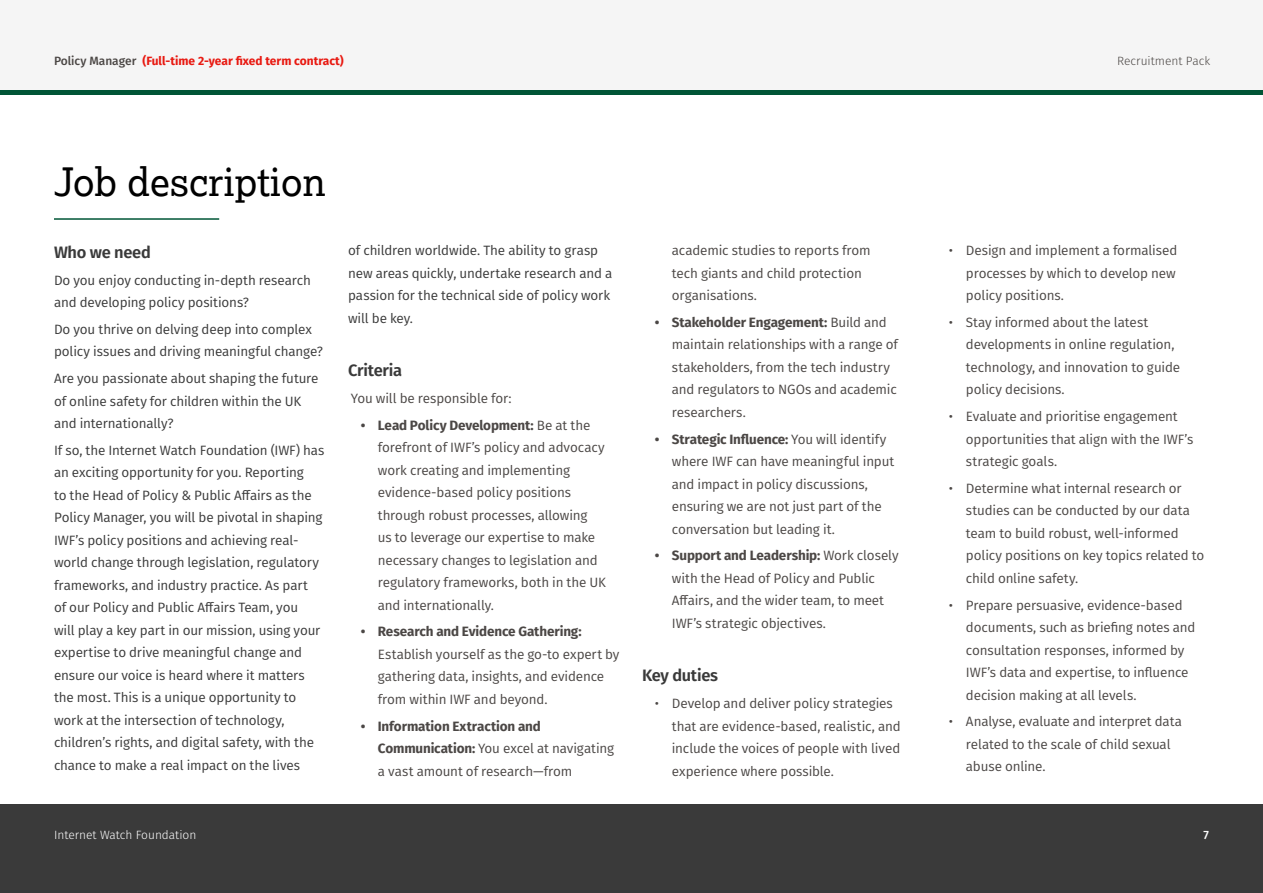
<style>
.page{position:relative;width:1263px;height:893px;background:#fff}
.page>*{position:absolute;margin:0;border:0;box-sizing:border-box;transform-origin:0 0}
.t1{font:39px "Lexia";color:#000}
.t2{font:600 16.5px "Fira Sans";letter-spacing:-.015em;color:#3a3a3a}
.t3{font:13.5px/22.5px "Fira Sans";letter-spacing:-.01em;color:#4b4745}
.t4{font:13.5px/22.5px "Fira Sans";letter-spacing:-.01em;color:#3a3a3a}
.t5{font:700 13.5px "Fira Sans";letter-spacing:-.01em;color:#4b4745}
.t6{font:700 12px "Fira Sans";color:#e81911}
.t7{font:300 12px "Fira Sans";color:#fff}
.t8{font:300 12px "Fira Sans";color:#4b4745}
.t9{font:500 12px "Fira Sans";color:#fff}
.s1{font-weight:500;color:#4b4745}
.s2{font-weight:700}
</style>
<div class="page">
<div style="left:0;top:0;width:1263px;height:91px;background:#f5f5f5"></div>
<div style="left:0;top:805px;width:1263px;height:88px;background:#3a3a3a"></div>
<div style="left:0;top:90px;width:1263px;height:5px;background:#005536"></div>
<hr style="left:54px;top:218px;width:165px;height:2px;background:#005536">
<p class="t6" style="left:54px;top:51px;width:291px"><span class="s1">Policy Manager</span> (Full-time 2-year fixed term contract)</p>
<p class="t8" style="left:1117px;top:52px;width:95px">Recruitment Pack</p>
<h1 class="t1" style="left:54px;top:158px;width:273px">Job description</h1>
<p class="t2" style="left:54px;top:239px;width:98px">Who we need</p>
<p class="t4" style="left:54px;top:268px;width:258px">Do you enjoy conducting in-depth research and developing policy positions?</p>
<p class="t4" style="left:54px;top:318px;width:270px">Do you thrive on delving deep into complex policy issues and driving meaningful change?</p>
<p class="t4" style="left:54px;top:367px;width:266px">Are you passionate about shaping the future of online safety for children within the UK and internationally?</p>
<p class="t4" style="left:54px;top:439px;width:272px">If so, the Internet Watch Foundation (IWF) has an exciting opportunity for you. Reporting<br>to the Head of Policy &amp; Public Affairs as the Policy Manager, you will be pivotal in shaping IWF’s policy positions and achieving real&shy;world change through legislation, regulatory frameworks, and industry practice. As part<br>of our Policy and Public Affairs Team, you<br>will play a key part in our mission, using your expertise to drive meaningful change and ensure our voice is heard where it matters the most. This is a unique opportunity to work at the intersection of technology, children’s rights, and digital safety, with the chance to make a real impact on the lives</p>
<p class="t4" style="left:348px;top:239px;width:266px">of children worldwide. The ability to grasp new areas quickly, undertake research and a passion for the technical side of policy work will be key.</p>
<p class="t2" style="left:348px;top:357px;width:56px">Criteria</p>
<p class="t3" style="left:351px;top:386px;width:162px">You will be responsible for:</p>
<p class="t3" style="left:378px;top:413px;width:230px;text-indent:-17px"><span class="s2">• Lead Policy Development:</span> Be at the forefront of IWF’s policy and advocacy work creating and implementing evidence-based policy positions through robust processes, allowing<br>us to leverage our expertise to make necessary changes to legislation and regulatory frameworks, both in the UK and internationally.</p>
<p class="t5" style="left:361px;top:620px;width:222px">• Research and Evidence Gathering:</p>
<p class="t3" style="left:378px;top:643px;width:243px">Establish yourself as the go-to expert by gathering data, insights, and evidence from within IWF and beyond.</p>
<p class="t3" style="left:378px;top:714px;width:238px;text-indent:-17px"><span class="s2">• Information Extraction and<br>Communication:</span> You excel at navigating a vast amount of research—from</p>
<p class="t3" style="left:672px;top:239px;width:200px">academic studies to reports from tech giants and child protection organisations.</p>
<p class="t3" style="left:672px;top:311px;width:228px;text-indent:-17px"><span class="s2">• Stakeholder Engagement:</span> Build and maintain relationships with a range of stakeholders, from the tech industry and regulators to NGOs and academic researchers.</p>
<p class="t3" style="left:672px;top:427px;width:224px;text-indent:-17px"><span class="s2">• Strategic Influence:</span> You will identify where IWF can have meaningful input and impact in policy discussions, ensuring we are not just part of the conversation but leading it.</p>
<p class="t3" style="left:672px;top:544px;width:228px;text-indent:-17px"><span class="s2">• Support and Leadership:</span> Work closely with the Head of Policy and Public Affairs, and the wider team, to meet IWF’s strategic objectives.</p>
<p class="t2" style="left:642px;top:662px;width:78px">Key duties</p>
<p class="t3" style="left:672px;top:692px;width:230px;text-indent:-17px">• Develop and deliver policy strategies that are evidence-based, realistic, and include the voices of people with lived experience where possible.</p>
<p class="t3" style="left:966px;top:239px;width:213px;text-indent:-17px">• Design and implement a formalised processes by which to develop new policy positions.</p>
<p class="t3" style="left:966px;top:310px;width:216px;text-indent:-17px">• Stay informed about the latest developments in online regulation, technology, and innovation to guide policy decisions.</p>
<p class="t3" style="left:966px;top:405px;width:229px;text-indent:-17px">• Evaluate and prioritise engagement opportunities that align with the IWF’s strategic goals.</p>
<p class="t3" style="left:966px;top:477px;width:240px;text-indent:-17px">• Determine what internal research or studies can be conducted by our data team to build robust, well-informed policy positions on key topics related to child online safety.</p>
<p class="t3" style="left:966px;top:593px;width:231px;text-indent:-17px">• Prepare persuasive, evidence-based documents, such as briefing notes and consultation responses, informed by IWF’s data and expertise, to influence decision making at all levels.</p>
<p class="t3" style="left:966px;top:710px;width:218px;text-indent:-17px">• Analyse, evaluate and interpret data related to the scale of child sexual abuse online.</p>
<p class="t7" style="left:54px;top:826px;width:144px">Internet Watch Foundation</p>
<p class="t9" style="left:1203px;top:825px;width:7px">7</p>
</div>
